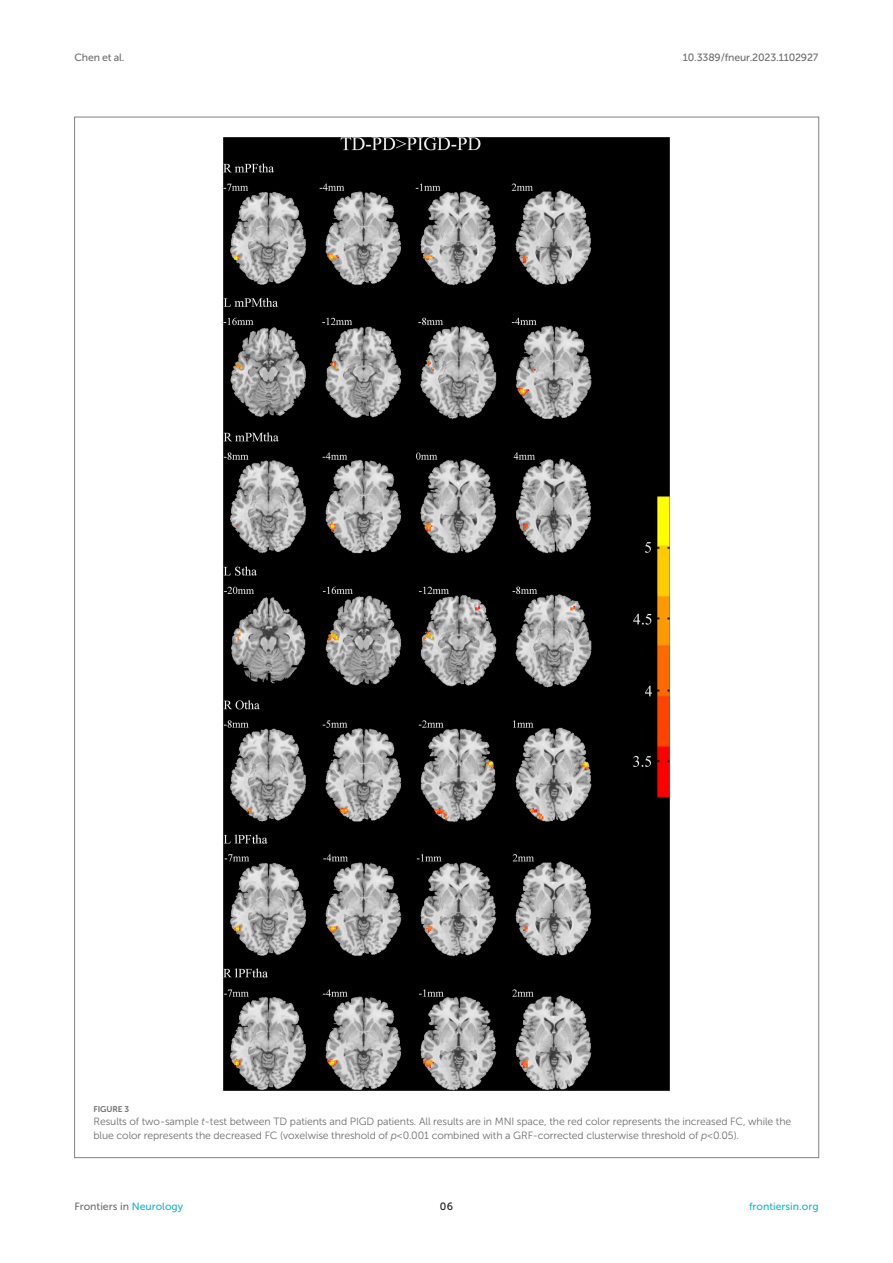
<style>
.page{position:relative;width:893px;height:1263px;background:#fff}
.page>*{position:absolute;margin:0;border:0;box-sizing:border-box;transform-origin:0 0}
.FIG_LEG{font:10.5px/13.5px "Museo Sans 300";letter-spacing:-.01em;color:#706f70}
.t1{font:10.5px "Museo Sans 500";letter-spacing:-.015em;color:#706f70}
.t2{font:10.5px "Museo Sans 500";color:#1db5c3}
.t3{font:10.5px "Museo Sans 500";color:#1b1c1b}
.FIG_HD{font:8.25px "Museo Sans 700";letter-spacing:-.01em;color:#706f70}
.s1{font-style:italic}
.s2{color:#1db5c3}
</style>
<div class="page">
<img style="left:223px;top:137px;width:447px;height:954px">
<p class="t1" style="left:74px;top:51px;width:52px">Chen et al.</p>
<p class="t1" style="left:683px;top:51px;width:137px">10.3389/fneur.2023.1102927</p>
<p class="FIG_HD" style="left:94px;top:1104px;width:37px">FIGURE 3</p>
<p class="FIG_LEG" style="left:94px;top:1115px;width:699px">Results of two-sample <span class="s1">t</span>-test between TD patients and PIGD patients. All results are in MNI space, the red color represents the increased FC, while the blue color represents the decreased FC (voxelwise threshold of <span class="s1">p</span> &lt; 0.001 combined with a GRF-corrected clusterwise threshold of <span class="s1">p</span> &lt; 0.05).</p>
<p class="t1" style="left:74px;top:1200px;width:110px">Frontiers in <span class="s2">Neurology</span></p>
<p class="t3" style="left:440px;top:1200px;width:15px">06</p>
<p class="t2" style="left:749px;top:1200px;width:71px">frontiersin.org</p>
</div>
